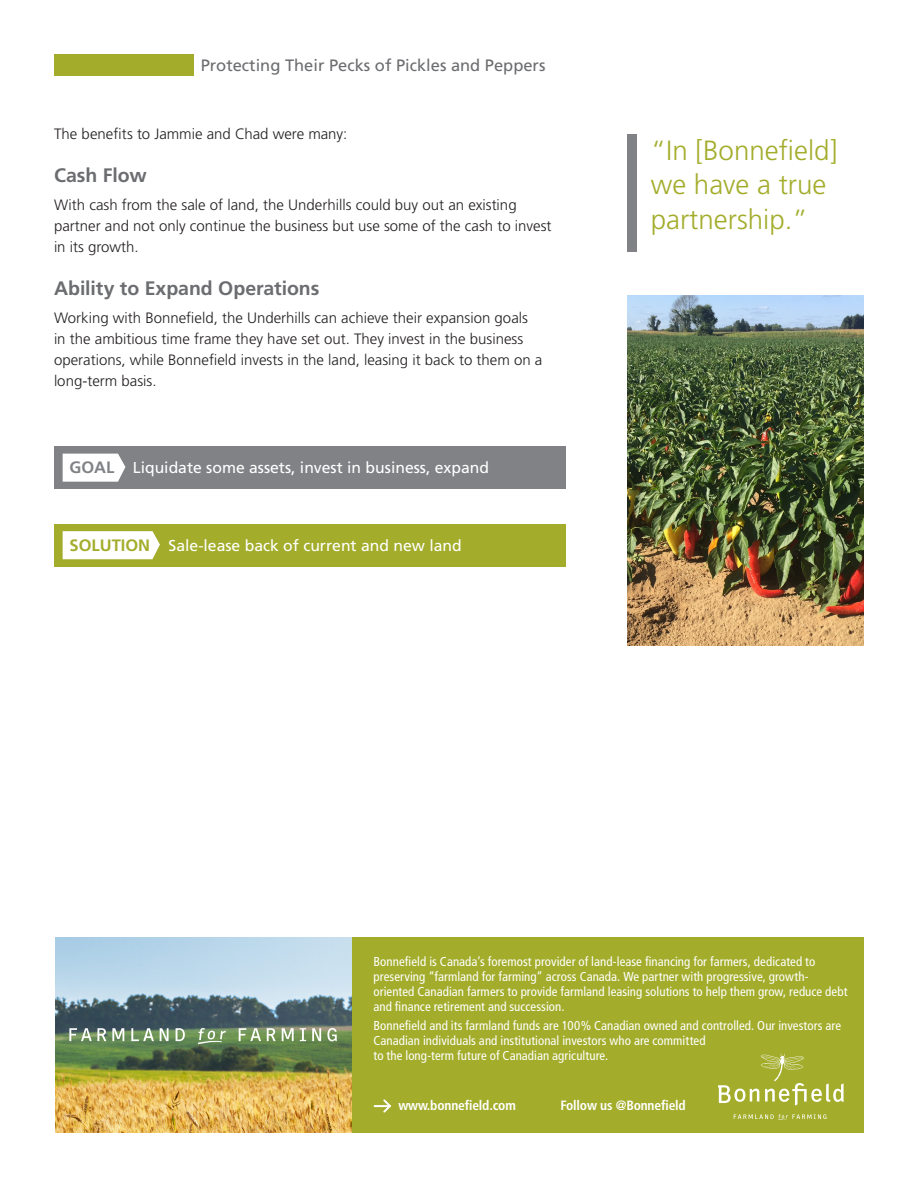
<style>
.page{position:relative;width:918px;height:1188px;background:#fff}
.page>*{position:absolute;margin:0;border:0;box-sizing:border-box;transform-origin:0 0}
.t1{font:300 27.75px/34.5px "Frutiger";color:#a3ad2b}
.t2{font:700 19.5px "Frutiger";letter-spacing:-.005em;color:#6c6d70}
.t3{font:16.5px "Frutiger";color:#6c6d70}
.t4{font:15.75px "Frutiger";color:#fff}
.t5{font:300 15px/21px "Frutiger";color:#231f20}
.t6{font:700 condensed 13.5px "Frutiger";letter-spacing:-.01em;color:#fff}
.t7{font:condensed 12.9px/15px "Frutiger";letter-spacing:.005em;color:#fff}
.s1{font-weight:700;font-size:16.5px;color:#808285}
.s2{font-weight:700;font-size:16.5px;color:#a3ad2b}
</style>
<div class="page">
<div style="left:54px;top:447px;width:512px;height:42px;background:#808285"></div>
<div style="left:54px;top:524px;width:512px;height:42px;background:#a3ad2b"></div>
<svg style="left:63px;top:454px;width:62px;height:28px;background:#f6f7f7"></svg>
<svg style="left:63px;top:531px;width:97px;height:28px;background:#fafbf5"></svg>
<img style="left:55px;top:937px;width:297px;height:196px">
<div style="left:352px;top:937px;width:512px;height:196px;background:#a3ad2b"></div>
<svg style="left:374px;top:1099px;width:17px;height:14px"></svg>
<svg style="left:718px;top:1054px;width:126px;height:52px"></svg>
<svg style="left:734px;top:1114px;width:92px;height:6px"></svg>
<div style="left:627px;top:135px;width:10px;height:117px;background:#808285"></div>
<img style="left:627px;top:296px;width:237px;height:350px">
<svg style="left:69px;top:1028px;width:37px;height:13px"></svg>
<svg style="left:112px;top:1028px;width:12px;height:13px"></svg>
<svg style="left:131px;top:1028px;width:23px;height:13px"></svg>
<svg style="left:160px;top:1028px;width:9px;height:13px"></svg>
<svg style="left:176px;top:1028px;width:9px;height:13px"></svg>
<svg style="left:239px;top:1028px;width:22px;height:13px"></svg>
<svg style="left:267px;top:1028px;width:9px;height:13px"></svg>
<svg style="left:282px;top:1028px;width:12px;height:13px"></svg>
<svg style="left:300px;top:1028px;width:6px;height:13px"></svg>
<svg style="left:312px;top:1028px;width:9px;height:13px"></svg>
<svg style="left:327px;top:1028px;width:10px;height:13px"></svg>
<svg style="left:198px;top:1028px;width:28px;height:16px"></svg>
<div style="left:54px;top:54px;width:139px;height:22px;background:#a3ad2b"></div>
<p class="t3" style="left:201px;top:55px;width:346px">Protecting Their Pecks of Pickles and Peppers</p>
<p class="t5" style="left:54px;top:123px;width:295px">The benefits to Jammie and Chad were many:</p>
<p class="t2" style="left:54px;top:164px;width:94px">Cash Flow</p>
<p class="t5" style="left:54px;top:194px;width:499px">With cash from the sale of land, the Underhills could buy out an existing partner and not only continue the business but use some of the cash to invest in its growth.</p>
<p class="t2" style="left:54px;top:277px;width:267px">Ability to Expand Operations</p>
<p class="t5" style="left:54px;top:307px;width:490px">Working with Bonnefield, the Underhills can achieve their expansion goals in the ambitious time frame they have set out. They invest in the business operations, while Bonnefield invests in the land, leasing it back to them on a long-term basis.</p>
<p class="t4" style="left:70px;top:458px;width:421px"><span class="s1">GOAL</span> Liquidate some assets, invest in business, expand</p>
<p class="t4" style="left:70px;top:536px;width:394px"><span class="s2">SOLUTION</span> Sale-lease back of current and new land</p>
<p class="t1" style="left:651px;top:133px;width:188px">“In [Bonnefield] we have a true partnership.”</p>
<p class="t7" style="left:374px;top:954px;width:476px">Bonnefield is Canada’s foremost provider of land-lease financing for farmers, dedicated to preserving “farmland for farming” across Canada. We partner with progressive, growth&shy;oriented Canadian farmers to provide farmland leasing solutions to help them grow, reduce debt and finance retirement and succession.</p>
<p class="t7" style="left:374px;top:1018px;width:469px">Bonnefield and its farmland funds are 100% Canadian owned and controlled. Our investors are<br>Canadian individuals and institutional investors who are committed<br>to the long-term future of Canadian agriculture.</p>
<p class="t6" style="left:398px;top:1097px;width:119px">www.bonnefield.com</p>
<p class="t6" style="left:560px;top:1097px;width:127px">Follow us @Bonnefield</p>
</div>
